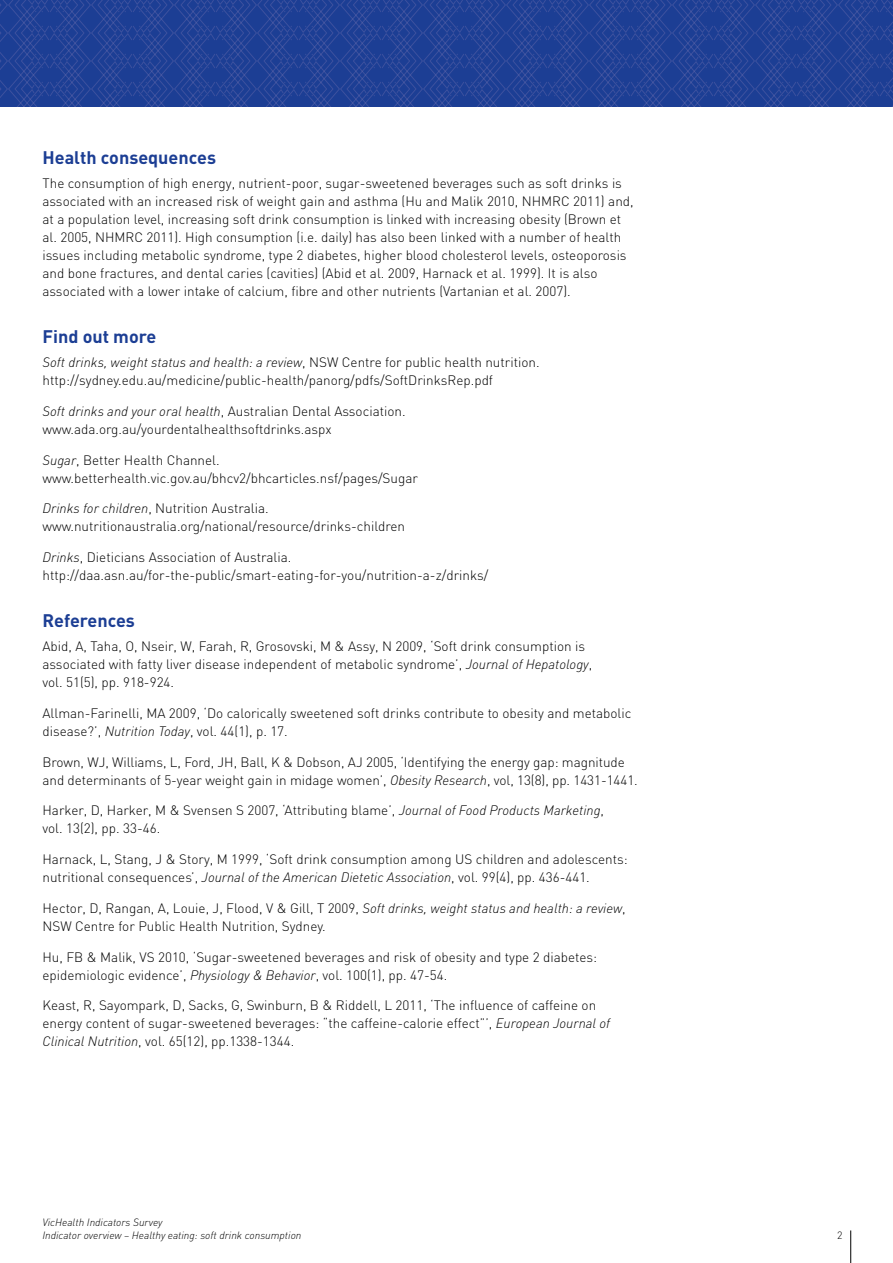
<style>
.page{position:relative;width:893px;height:1263px;background:#fff}
.page>*{position:absolute;margin:0;border:0;box-sizing:border-box;transform-origin:0 0}
.t1{font:700 18px "DIN";color:#1c3e94}
.t2{font:300 13.5px/18px "DIN";color:#000}
.t3{font:italic 300 10.5px/13.5px "DIN";color:#000}
.t4{font:300 10.5px "DIN";color:#000}
.s1{font-style:italic}
</style>
<div class="page">
<svg style="left:0;top:0;width:893px;height:106px;background:#224195"></svg>
<hr style="left:850px;top:1230px;width:1px;height:33px;background:#000">
<h1 class="t1" style="left:43px;top:146px;width:175px">Health consequences</h1>
<p class="t2" style="left:43px;top:174px;width:593px">The consumption of high energy, nutrient-poor, sugar-sweetened beverages such as soft drinks is associated with an increased risk of weight gain and asthma (Hu and Malik 2010, NHMRC 2011) and, at a population level, increasing soft drink consumption is linked with increasing obesity (Brown et al. 2005, NHMRC 2011). High consumption (i.e. daily) has also been linked with a number of health issues including metabolic syndrome, type 2 diabetes, higher blood cholesterol levels, osteoporosis and bone fractures, and dental caries (cavities) (Abid et al. 2009, Harnack et al. 1999). It is also associated with a lower intake of calcium, fibre and other nutrients (Vartanian et al. 2007).</p>
<h1 class="t1" style="left:43px;top:324px;width:115px">Find out more</h1>
<p class="t2" style="left:43px;top:353px;width:499px"><span class="s1">Soft drinks, weight status and health: a review</span>, NSW Centre for public health nutrition. http://sydney.edu.au/medicine/public-health/panorg/pdfs/SoftDrinksRep.pdf</p>
<p class="t2" style="left:43px;top:402px;width:365px"><span class="s1">Soft drinks and your oral health</span>, Australian Dental Association. www.ada.org.au/yourdentalhealthsoftdrinks.aspx</p>
<p class="t2" style="left:43px;top:451px;width:377px"><span class="s1">Sugar</span>, Better Health Channel. www.betterhealth.vic.gov.au/bhcv2/bhcarticles.nsf/pages/Sugar</p>
<p class="t2" style="left:43px;top:499px;width:364px"><span class="s1">Drinks for children</span>, Nutrition Australia. www.nutritionaustralia.org/national/resource/drinks-children</p>
<p class="t2" style="left:43px;top:548px;width:447px"><span class="s1">Drinks</span>, Dieticians Association of Australia. http://daa.asn.au/for-the-public/smart-eating-for-you/nutrition-a-z/drinks/</p>
<h1 class="t1" style="left:43px;top:608px;width:94px">References</h1>
<p class="t2" style="left:43px;top:637px;width:551px">Abid, A, Taha, O, Nseir, W, Farah, R, Grosovski, M &amp; Assy, N 2009, ‘Soft drink consumption is associated with fatty liver disease independent of metabolic syndrome’, <span class="s1">Journal of Hepatology</span>, vol. 51(5), pp. 918-924.</p>
<p class="t2" style="left:43px;top:704px;width:590px">Allman-Farinelli, MA 2009, ‘Do calorically sweetened soft drinks contribute to obesity and metabolic disease?’, <span class="s1">Nutrition Today</span>, vol. 44(1), p. 17.</p>
<p class="t2" style="left:43px;top:752px;width:597px">Brown, WJ, Williams, L, Ford, JH, Ball, K &amp; Dobson, AJ 2005, ‘Identifying the energy gap: magnitude and determinants of 5-year weight gain in midage women’, <span class="s1">Obesity Research</span>, vol, 13(8), pp. 1431-1441.</p>
<p class="t2" style="left:43px;top:801px;width:563px">Harker, D, Harker, M &amp; Svensen S 2007, ‘Attributing blame’, <span class="s1">Journal of Food Products Marketing</span>, vol. 13(2), pp. 33-46.</p>
<p class="t2" style="left:43px;top:850px;width:587px">Harnack, L, Stang, J &amp; Story, M 1999, ‘Soft drink consumption among US children and adolescents: nutritional consequences’, <span class="s1">Journal of the American Dietetic Association</span>, vol. 99(4), pp. 436-441.</p>
<p class="t2" style="left:43px;top:899px;width:585px">Hector, D, Rangan, A, Louie, J, Flood, V &amp; Gill, T 2009, <span class="s1">Soft drinks, weight status and health: a review</span>,<br>NSW Centre for Public Health Nutrition, Sydney.</p>
<p class="t2" style="left:43px;top:947px;width:556px">Hu, FB &amp; Malik, VS 2010, ‘Sugar-sweetened beverages and risk of obesity and type 2 diabetes: epidemiologic evidence’, <span class="s1">Physiology &amp; Behavior</span>, vol. 100(1), pp. 47-54.</p>
<p class="t2" style="left:43px;top:996px;width:569px">Keast, R, Sayompark, D, Sacks, G, Swinburn, B &amp; Riddell, L 2011, ‘The influence of caffeine on energy content of sugar-sweetened beverages: “the caffeine-calorie effect”’, <span class="s1">European Journal of<br>Clinical Nutrition</span>, vol. 65(12), pp.1338-1344.</p>
<p class="t3" style="left:43px;top:1215px;width:260px">VicHealth Indicators Survey<br>Indicator overview – Healthy eating: soft drink consumption</p>
<p class="t4" style="left:837px;top:1229px;width:7px">2</p>
</div>
